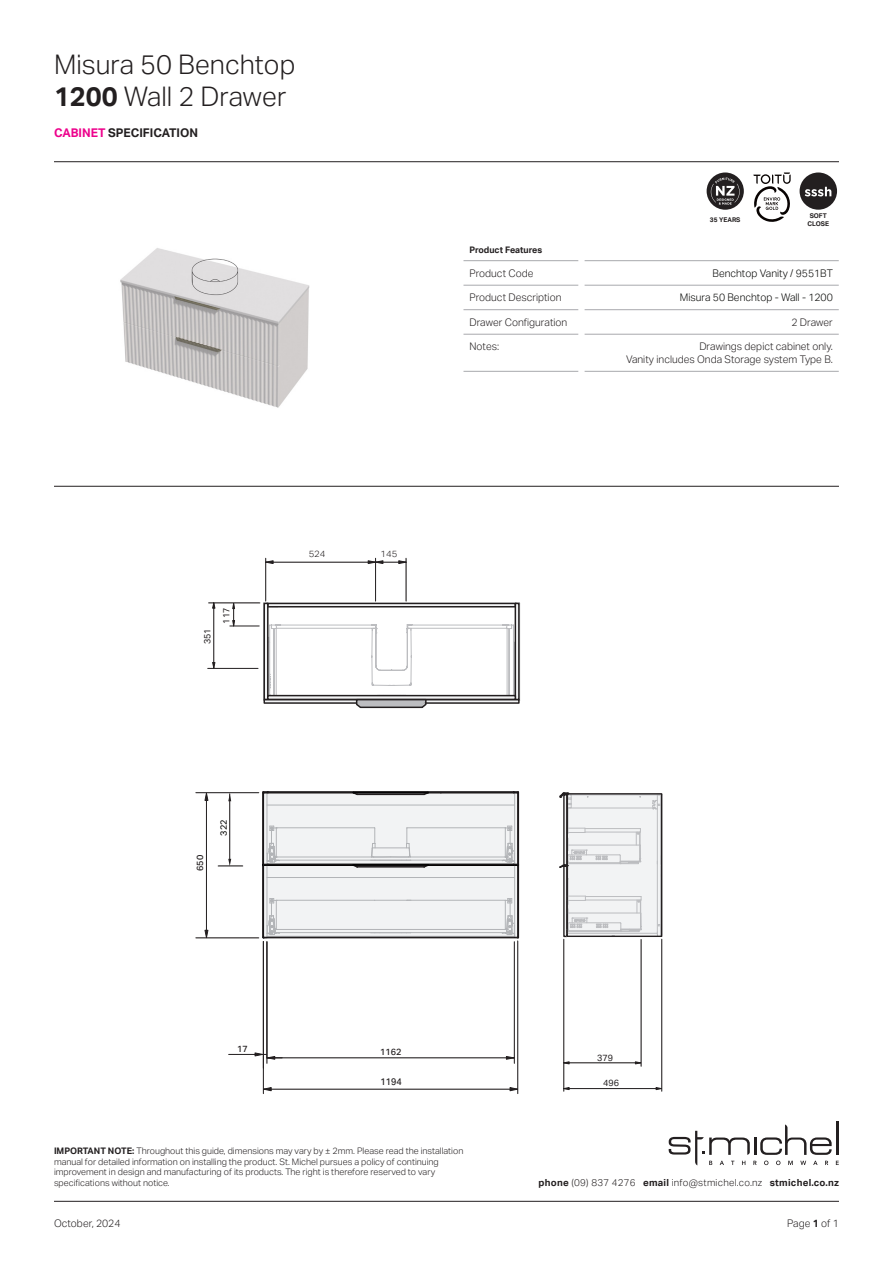
<style>
.page{position:relative;width:893px;height:1263px;background:#fff}
.page>*{position:absolute;margin:0;border:0;box-sizing:border-box;transform-origin:0 0}
.t1{font:300 27px "Aktiv Grotesk";color:#231f20}
.t2{font:700 12px "Aktiv Grotesk";color:#231f20}
.PS_Table{font:300 10.5px "Aktiv Grotesk";color:#231f20}
.PS_Table-2{font:300 10.5px "Aktiv Grotesk";color:#040503}
.t3{font:300 9.75px "Aktiv Grotesk";letter-spacing:.025em;color:#231f20}
.t4{font:500 9.6px "Aktiv Grotesk";color:#231f20;scale:.94 1}
.t5{font:300 9px/10.8px "Aktiv Grotesk";color:#231f20}
.t6{font:700 9px "Aktiv Grotesk";color:#231f20}
.t7{font:9px "Aktiv Grotesk";color:#231f20}
.t8{font:500 9px "Aktiv Grotesk";color:#231f20}
.t9{font:300 9px "Aktiv Grotesk";color:#231f20;scale:1.06 1}
.t10{font:9px "Aktiv Grotesk";color:#040503}
.t11{font:700 6.45px/7.8px "Aktiv Grotesk";color:#231f20;text-align:center}
.s1{font-weight:700}
.s2{color:#ed028c}
</style>
<div class="page">
<img style="left:64px;top:162px;width:299px;height:246px">
<hr style="left:54px;top:161px;width:785px;height:1px;background:#231f20">
<hr style="left:54px;top:486px;width:785px;height:1px;background:#231f20">
<hr style="left:463px;top:260px;width:115px;height:1px;background:#a8a9ad">
<hr style="left:585px;top:260px;width:254px;height:1px;background:#a8a9ad">
<hr style="left:463px;top:285px;width:115px;height:1px;background:#a8a9ad">
<hr style="left:585px;top:285px;width:254px;height:1px;background:#a8a9ad">
<hr style="left:463px;top:309px;width:115px;height:1px;background:#a8a9ad">
<hr style="left:585px;top:309px;width:254px;height:1px;background:#a8a9ad">
<hr style="left:463px;top:334px;width:115px;height:1px;background:#a8a9ad">
<hr style="left:585px;top:334px;width:254px;height:1px;background:#a8a9ad">
<hr style="left:463px;top:371px;width:115px;height:1px;background:#a8a9ad">
<hr style="left:585px;top:371px;width:254px;height:1px;background:#a8a9ad">
<svg style="left:800px;top:172px;width:37px;height:38px"></svg>
<svg style="left:707px;top:172px;width:37px;height:38px"></svg>
<svg style="left:711px;top:178px;width:29px;height:27px"></svg>
<svg style="left:753px;top:172px;width:38px;height:50px"></svg>
<svg style="left:506px;top:1056px;width:8px;height:4px"></svg>
<svg style="left:510px;top:1087px;width:7px;height:4px"></svg>
<svg style="left:264px;top:1087px;width:8px;height:4px"></svg>
<hr style="left:267px;top:1057px;width:247px;height:1px;background:#231f20">
<hr style="left:514px;top:942px;width:1px;height:121px;background:#231f20">
<hr style="left:229px;top:1054px;width:33px;height:1px;background:#231f20">
<svg style="left:255px;top:1052px;width:27px;height:8px"></svg>
<hr style="left:267px;top:942px;width:1px;height:121px;background:#231f20">
<hr style="left:264px;top:1089px;width:253px;height:1px;background:#231f20">
<hr style="left:517px;top:941px;width:1px;height:153px;background:#231f20">
<hr style="left:263px;top:941px;width:1px;height:153px;background:#231f20">
<svg style="left:262px;top:791px;width:257px;height:148px"></svg>
<hr style="left:262px;top:866px;width:2px;height:71px;background:#231f20">
<hr style="left:517px;top:866px;width:2px;height:71px;background:#231f20">
<hr style="left:264px;top:937px;width:253px;height:1px;background:#231f20">
<hr style="left:441px;top:864px;width:76px;height:2px;background:#231f20">
<hr style="left:264px;top:864px;width:177px;height:2px;background:#231f20">
<hr style="left:196px;top:792px;width:63px;height:1px;background:#231f20">
<svg style="left:204px;top:793px;width:4px;height:8px"></svg>
<svg style="left:204px;top:930px;width:4px;height:8px"></svg>
<hr style="left:206px;top:795px;width:1px;height:137px;background:#231f20">
<hr style="left:196px;top:938px;width:63px;height:1px;background:#231f20">
<svg style="left:398px;top:560px;width:8px;height:4px"></svg>
<svg style="left:368px;top:560px;width:15px;height:4px"></svg>
<svg style="left:266px;top:560px;width:7px;height:4px"></svg>
<hr style="left:376px;top:562px;width:30px;height:1px;background:#231f20">
<hr style="left:375px;top:558px;width:1px;height:43px;background:#231f20">
<hr style="left:406px;top:558px;width:1px;height:43px;background:#231f20">
<hr style="left:266px;top:562px;width:110px;height:1px;background:#231f20">
<hr style="left:265px;top:558px;width:1px;height:43px;background:#231f20">
<svg style="left:230px;top:602px;width:290px;height:107px"></svg>
<hr style="left:564px;top:939px;width:1px;height:152px;background:#231f20">
<svg style="left:656px;top:1087px;width:5px;height:3px"></svg>
<svg style="left:563px;top:1087px;width:6px;height:3px"></svg>
<svg style="left:635px;top:1061px;width:6px;height:3px"></svg>
<svg style="left:563px;top:1061px;width:6px;height:3px"></svg>
<hr style="left:564px;top:1088px;width:93px;height:1px;background:#231f20">
<hr style="left:661px;top:939px;width:1px;height:152px;background:#231f20">
<hr style="left:564px;top:1062px;width:76px;height:1px;background:#231f20">
<hr style="left:641px;top:939px;width:1px;height:127px;background:#231f20">
<hr style="left:229px;top:794px;width:1px;height:65px;background:#231f20">
<svg style="left:218px;top:859px;width:25px;height:8px"></svg>
<div style="left:569px;top:794px;width:94px;height:141px;background:#f2f3f4"></div>
<hr style="left:571px;top:795px;width:91px;height:1px;background:#bcbdc0">
<hr style="left:568px;top:808px;width:85px;height:1px;background:#bcbdc0">
<hr style="left:657px;top:795px;width:1px;height:139px;background:#bcbdc0">
<svg style="left:652px;top:795px;width:8px;height:15px"></svg>
<hr style="left:585px;top:832px;width:55px;height:1px;background:#bcbdc0">
<hr style="left:585px;top:828px;width:55px;height:1px;background:#bcbdc0">
<hr style="left:567px;top:845px;width:73px;height:1px;background:#bcbdc0">
<hr style="left:568px;top:863px;width:52px;height:1px;background:#bcbdc0">
<svg style="left:595px;top:855px;width:13px;height:5px"></svg>
<hr style="left:568px;top:854px;width:52px;height:1px;background:#bcbdc0">
<hr style="left:568px;top:862px;width:52px;height:1px;background:#bcbdc0">
<svg style="left:619px;top:828px;width:22px;height:36px"></svg>
<hr style="left:585px;top:900px;width:56px;height:1px;background:#bcbdc0">
<hr style="left:585px;top:896px;width:56px;height:1px;background:#bcbdc0">
<hr style="left:567px;top:913px;width:73px;height:1px;background:#bcbdc0">
<hr style="left:568px;top:931px;width:53px;height:1px;background:#bcbdc0">
<svg style="left:596px;top:923px;width:12px;height:5px"></svg>
<hr style="left:569px;top:922px;width:51px;height:1px;background:#bcbdc0">
<hr style="left:568px;top:930px;width:53px;height:1px;background:#bcbdc0">
<hr style="left:567px;top:933px;width:90px;height:1px;background:#bcbdc0">
<svg style="left:620px;top:896px;width:22px;height:36px"></svg>
<div style="left:566px;top:793px;width:96px;height:144px;border:1px solid #231f20"></div>
<svg style="left:559px;top:792px;width:29px;height:145px"></svg>
<svg style="left:212px;top:602px;width:3px;height:7px"></svg>
<hr style="left:214px;top:603px;width:1px;height:65px;background:#231f20">
<hr style="left:209px;top:603px;width:51px;height:1px;background:#231f20">
<hr style="left:208px;top:668px;width:50px;height:1px;background:#231f20">
<hr style="left:54px;top:1201px;width:785px;height:1px;background:#231f20">
<hr style="left:836px;top:1121px;width:3px;height:34px;background:#231f20">
<svg style="left:669px;top:1124px;width:170px;height:41px"></svg>
<p class="t1" style="left:54px;top:49px;width:243px">Misura 50 Benchtop</p>
<p class="t1" style="left:54px;top:81px;width:234px"><span class="s1">1200</span> Wall 2 Drawer</p>
<p class="t2" style="left:54px;top:126px;width:146px"><span class="s2">CABINET</span> SPECIFICATION</p>
<p class="t11" style="left:710px;top:216px;width:32px">35 YEARS</p>
<p class="t11" style="left:808px;top:212px;width:23px">SOFT<br>CLOSE</p>
<p class="t6" style="left:469px;top:244px;width:74px">Product Features</p>
<p class="PS_Table" style="left:469px;top:267px;width:66px">Product Code</p>
<p class="PS_Table-2" style="left:712px;top:267px;width:122px">Benchtop Vanity / 9551BT</p>
<p class="PS_Table" style="left:469px;top:291px;width:94px">Product Description</p>
<p class="PS_Table-2" style="left:680px;top:291px;width:154px">Misura 50 Benchtop - Wall - 1200</p>
<p class="PS_Table" style="left:469px;top:316px;width:99px">Drawer Configuration</p>
<p class="PS_Table" style="left:791px;top:316px;width:43px">2 Drawer</p>
<p class="PS_Table" style="left:469px;top:340px;width:31px">Notes:</p>
<p class="PS_Table" style="left:699px;top:340px;width:135px">Drawings depict cabinet only.</p>
<p class="PS_Table" style="left:626px;top:353px;width:208px">Vanity includes Onda Storage system Type B.</p>
<p class="t7" style="left:202px;top:644px;width:17px;rotate:-90deg">351</p>
<p class="t7" style="left:221px;top:623px;width:17px;rotate:-90deg">117</p>
<p class="t9" style="left:309px;top:549px;width:17px">524</p>
<p class="t9" style="left:381px;top:549px;width:17px">145</p>
<p class="t8" style="left:195px;top:871px;width:17px;rotate:-90deg">650</p>
<p class="t10" style="left:219px;top:836px;width:17px;rotate:-90deg">322</p>
<p class="t8" style="left:237px;top:1044px;width:12px">17</p>
<p class="t8" style="left:380px;top:1046px;width:23px">1162</p>
<p class="t4" style="left:380px;top:1076px;width:24px">1194</p>
<p class="t7" style="left:597px;top:1052px;width:17px">379</p>
<p class="t7" style="left:603px;top:1077px;width:17px">496</p>
<p class="t5" style="left:54px;top:1145px;width:411px"><span class="s1">IMPORTANT NOTE:</span> Throughout this guide, dimensions may vary by ± 2mm. Please read the installation manual for detailed information on installing the product. St. Michel pursues a policy of continuing improvement in design and manufacturing of its products. The right is therefore reserved to vary specifications without notice.</p>
<p class="PS_Table" style="left:54px;top:1217px;width:68px">October, 2024</p>
<p class="PS_Table" style="left:787px;top:1217px;width:53px">Page <span class="s1">1</span> of 1</p>
<p class="t3" style="left:539px;top:1177px;width:302px"><span class="s1">phone</span> (09) 837 4276 <span class="s1">email</span> info@stmichel.co.nz <span class="s1">stmichel.co.nz</span></p>
</div>
